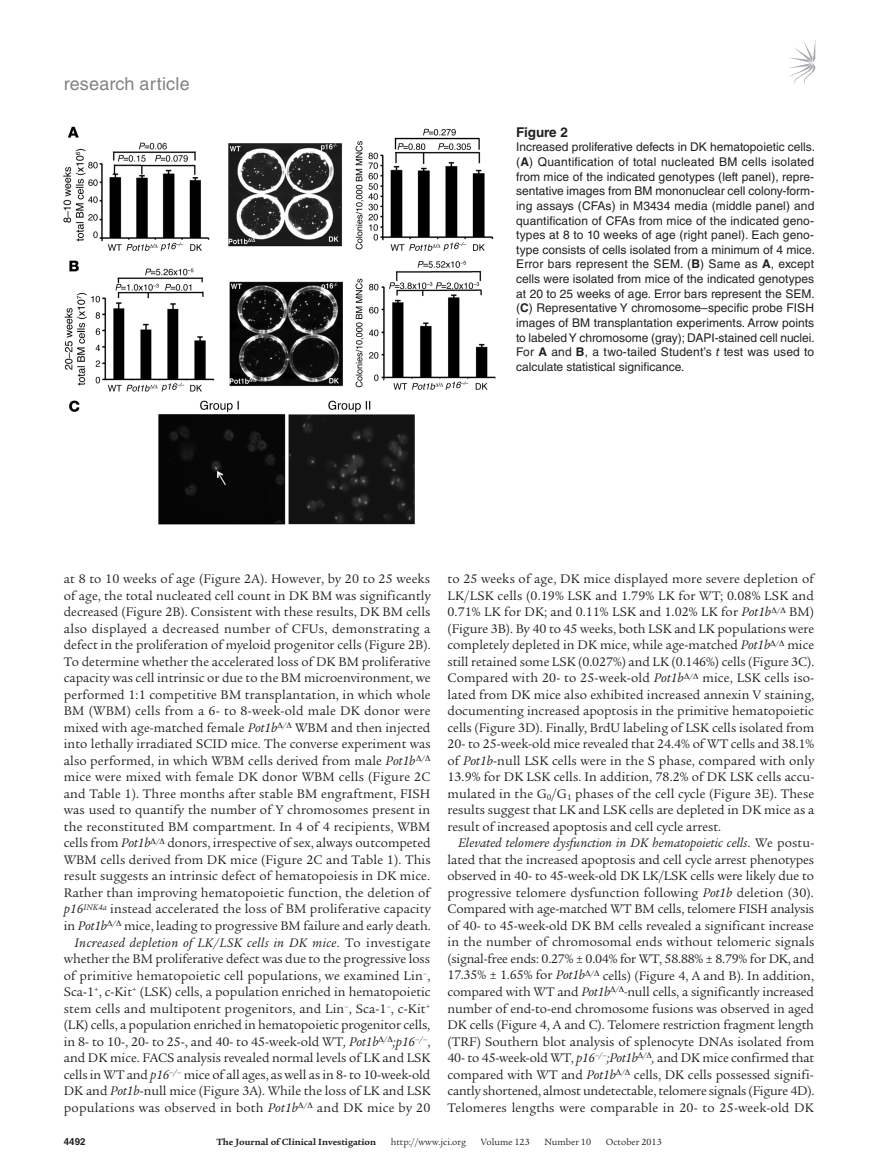
<style>
.page{position:relative;width:878px;height:1175px;background:#fff}
.page>*{position:absolute;margin:0;border:0;box-sizing:border-box;transform-origin:0 0}
.t1{font:18px "Helvetica LT Std";letter-spacing:.01em;color:#808285}
.t2{font:13.5px/16.5px "Legacy Serif Std";letter-spacing:.005em;color:#231f20;text-align:justify}
.t3{font:italic 13.5px "Legacy Serif Std";letter-spacing:.025em;color:#231f20}
.t4{font:700 13.5px "Helvetica LT Std";color:#231f20}
.t5{font:12px/14.7px "Helvetica LT Std";color:#231f20;text-align:justify}
.t6{font:9.75px "Legacy Serif Std";color:#231f20}
.t7{font:700 9.75px "Legacy Serif Std";color:#231f20}
.t8{font:700 9.75px "Helvetica LT Std";color:#231f20}
.s1{font-weight:700}
.s2{font-style:italic}
.s3{font-style:normal}
</style>
<div class="page">
<svg style="left:789px;top:42px;width:26px;height:43px"></svg>
<img style="left:63px;top:126px;width:433px;height:399px">
<h1 class="t1" style="left:64px;top:73px;width:127px">research article</h1>
<p class="t4" style="left:516px;top:124px;width:53px">Figure 2</p>
<p class="t5" style="left:516px;top:140px;width:300px">Increased proliferative defects in DK hematopoietic cells. (<span class="s1">A</span>) Quantification of total nucleated BM cells isolated from mice of the indicated genotypes (left panel), repre&shy;sentative images from BM mononuclear cell colony-form&shy;ing assays (CFAs) in M3434 media (middle panel) and quantification of CFAs from mice of the indicated geno&shy;types at 8 to 10 weeks of age (right panel). Each geno&shy;type consists of cells isolated from a minimum of 4 mice.<br>Error bars represent the SEM. (<span class="s1">B</span>) Same as <span class="s1">A</span>, except cells were isolated from mice of the indicated genotypes at 20 to 25 weeks of age. Error bars represent the SEM. (<span class="s1">C</span>) Representative Y chromosome–specific probe FISH images of BM transplantation experiments. Arrow points to labeled Y chromosome (gray); DAPI-stained cell nuclei.<br>For <span class="s1">A</span> and <span class="s1">B</span>, a two-tailed Student’s <span class="s2">t</span> test was used to calculate statistical significance.</p>
<p class="t2" style="left:64px;top:571px;width:368px">at 8 to 10 weeks of age (Figure 2A). However, by 20 to 25 weeks</p>
<p class="t2" style="left:64px;top:587px;width:368px">of age, the total nucleated cell count in DK BM was significantly</p>
<p class="t2" style="left:64px;top:604px;width:368px">decreased (Figure 2B). Consistent with these results, DK BM cells</p>
<p class="t2" style="left:64px;top:620px;width:368px">also displayed a decreased number of CFUs, demonstrating a</p>
<p class="t2" style="left:64px;top:637px;width:368px">defect in the proliferation of myeloid progenitor cells (Figure 2B).</p>
<p class="t2" style="left:64px;top:653px;width:368px">To determine whether the accelerated loss of DK BM proliferative</p>
<p class="t2" style="left:64px;top:670px;width:368px">capacity was cell intrinsic or due to the BM microenvironment, we</p>
<p class="t2" style="left:64px;top:686px;width:368px">performed 1:1 competitive BM transplantation, in which whole</p>
<p class="t2" style="left:64px;top:703px;width:368px">BM (WBM) cells from a 6- to 8-week-old male DK donor were</p>
<p class="t2" style="left:64px;top:719px;width:368px">mixed with age-matched female <span class="s2">Pot1b</span> <sup>/</sup> WBM and then injected</p>
<p class="t2" style="left:64px;top:736px;width:368px">into lethally irradiated SCID mice. The converse experiment was</p>
<p class="t2" style="left:64px;top:752px;width:363px">also performed, in which WBM cells derived from male <span class="s2">Pot1b</span> <sup>/</sup></p>
<p class="t2" style="left:64px;top:769px;width:368px">mice were mixed with female DK donor WBM cells (Figure 2C</p>
<p class="t2" style="left:64px;top:785px;width:368px">and Table 1). Three months after stable BM engraftment, FISH</p>
<p class="t2" style="left:64px;top:802px;width:368px">was used to quantify the number of Y chromosomes present in</p>
<p class="t2" style="left:64px;top:818px;width:368px">the reconstituted BM compartment. In 4 of 4 recipients, WBM</p>
<p class="t2" style="left:64px;top:835px;width:368px">cells from <span class="s2">Pot1b</span> <sup>/</sup> donors, irrespective of sex, always outcompeted</p>
<p class="t2" style="left:64px;top:851px;width:368px">WBM cells derived from DK mice (Figure 2C and Table 1). This</p>
<p class="t2" style="left:64px;top:868px;width:368px">result suggests an intrinsic defect of hematopoiesis in DK mice.</p>
<p class="t2" style="left:64px;top:884px;width:368px">Rather than improving hematopoietic function, the deletion of</p>
<p class="t2" style="left:64px;top:901px;width:368px"><span class="s2">p16</span><sup>INK4a</sup> instead accelerated the loss of BM proliferative capacity</p>
<p class="t2" style="left:64px;top:917px;width:368px">in <span class="s2">Pot1b</span> <sup>/</sup> mice, leading to progressive BM failure and early death.</p>
<p class="t3" style="left:74px;top:934px;width:358px">Increased depletion of LK/LSK cells in DK mice<span class="s3">. To investigate</span></p>
<p class="t2" style="left:64px;top:950px;width:368px">whether the BM proliferative defect was due to the progressive loss</p>
<p class="t2" style="left:64px;top:967px;width:368px">of primitive hematopoietic cell populations, we examined Lin<sup>–</sup>,</p>
<p class="t2" style="left:64px;top:983px;width:368px">Sca-1<sup>+</sup>, c-Kit<sup>+</sup> (LSK) cells, a population enriched in hematopoietic</p>
<p class="t2" style="left:64px;top:1000px;width:368px">stem cells and multipotent progenitors, and Lin<sup>–</sup>, Sca-1<sup>–</sup>, c-Kit<sup>+</sup></p>
<p class="t2" style="left:64px;top:1016px;width:368px">(LK) cells, a population enriched in hematopoietic progenitor cells,</p>
<p class="t2" style="left:64px;top:1033px;width:368px">in 8- to 10-, 20- to 25-, and 40- to 45-week-old WT<span class="s2">, Pot1b</span> <sup>/</sup> <span class="s2">;p16</span><sup>–/–</sup>,</p>
<p class="t2" style="left:64px;top:1049px;width:368px">and DK mice. FACS analysis revealed normal levels of LK and LSK</p>
<p class="t2" style="left:64px;top:1066px;width:368px">cells in WT and <span class="s2">p16</span><sup>–/–</sup> mice of all ages, as well as in 8- to 10-week-old</p>
<p class="t2" style="left:64px;top:1082px;width:368px">DK and <span class="s2">Pot1b</span>-null mice (Figure 3A). While the loss of LK and LSK</p>
<p class="t2" style="left:64px;top:1099px;width:368px">populations was observed in both <span class="s2">Pot1b</span> <sup>/</sup> and DK mice by 20</p>
<p class="t2" style="left:447px;top:571px;width:368px">to 25 weeks of age, DK mice displayed more severe depletion of LK/LSK cells (0.19% LSK and 1.79% LK for WT; 0.08% LSK and 0.71% LK for DK; and 0.11% LSK and 1.02% LK for <span class="s2">Pot1b</span> <sup>/</sup> BM) (Figure 3B). By 40 to 45 weeks, both LSK and LK populations were completely depleted in DK mice, while age-matched <span class="s2">Pot1b</span> <sup>/</sup> mice still retained some LSK (0.027%) and LK (0.146%) cells (Figure 3C).<br>Compared with 20- to 25-week-old <span class="s2">Pot1b</span> <sup>/</sup> mice, LSK cells iso&shy;lated from DK mice also exhibited increased annexin V staining, documenting increased apoptosis in the primitive hematopoietic cells (Figure 3D). Finally, BrdU labeling of LSK cells isolated from 20- to 25-week-old mice revealed that 24.4% of WT cells and 38.1% of <span class="s2">Pot1b</span>-null LSK cells were in the S phase, compared with only 13.9% for DK LSK cells. In addition, 78.2% of DK LSK cells accu&shy;mulated in the G<sub>0</sub>/G<sub>1</sub> phases of the cell cycle (Figure 3E). These results suggest that LK and LSK cells are depleted in DK mice as a result of increased apoptosis and cell cycle arrest.</p>
<p class="t2" style="left:447px;top:835px;width:368px;text-indent:11px"><span class="s2">Elevated telomere dysfunction in DK hematopoietic cells</span>. We postu&shy;lated that the increased apoptosis and cell cycle arrest phenotypes observed in 40- to 45-week-old DK LK/LSK cells were likely due to progressive telomere dysfunction following <span class="s2">Pot1b</span> deletion (30).<br>Compared with age-matched WT BM cells, telomere FISH analysis of 40- to 45-week-old DK BM cells revealed a significant increase in the number of chromosomal ends without telomeric signals (signal-free ends: 0.27% ± 0.04% for WT, 58.88% ± 8.79% for DK, and 17.35% ± 1.65% for <span class="s2">Pot1b</span> <sup>/</sup> cells) (Figure 4, A and B). In addition, compared with WT and <span class="s2">Pot1b</span> <sup>/</sup> <span class="s2">-</span>null cells, a significantly increased number of end-to-end chromosome fusions was observed in aged DK cells (Figure 4, A and C). Telomere restriction fragment length (TRF) Southern blot analysis of splenocyte DNAs isolated from 40- to 45-week-old WT, <span class="s2">p16</span><sup>–/–</sup><span class="s2">;Pot1b</span> <sup>/</sup> <span class="s2">,</span> and DK mice confirmed that compared with WT and <span class="s2">Pot1b</span> <sup>/</sup> cells, DK cells possessed signifi&shy;cantly shortened, almost undetectable, telomere signals (Figure 4D).<br>Telomeres lengths were comparable in 20- to 25-week-old DK</p>
<p class="t8" style="left:64px;top:1135px;width:23px">4492</p>
<p class="t7" style="left:216px;top:1135px;width:161px">The Journal of Clinical Investigation</p>
<p class="t6" style="left:391px;top:1136px;width:77px">http://www.jci.org</p>
<p class="t6" style="left:480px;top:1136px;width:50px">Volume 123</p>
<p class="t6" style="left:544px;top:1136px;width:48px">Number 10</p>
<p class="t6" style="left:606px;top:1136px;width:57px">October 2013</p>
</div>
